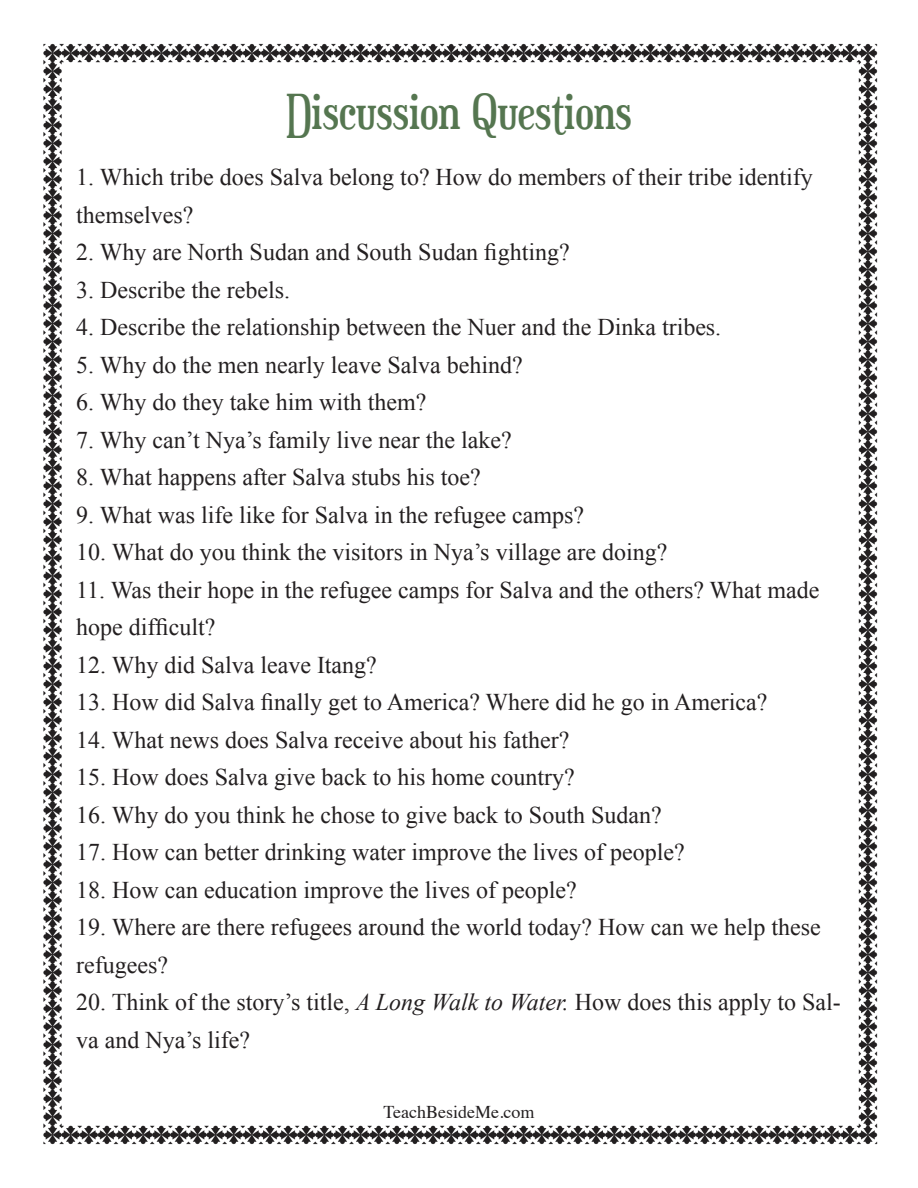
<style>
.page{position:relative;width:918px;height:1188px;background:#fff}
.page>*{position:absolute;margin:0;border:0;box-sizing:border-box;transform-origin:0 0}
.t1{font:48px "Euphorigenic";color:#557650}
.t2{font:24px/37.5px "Times New Roman";color:#231f20}
.t3{font:18px "Times";color:#231f20}
.s1{font-style:italic}
</style>
<div class="page">
<img style="left:43px;top:43px;width:835px;height:1102px">
<p class="t1" style="left:286px;top:82px;width:347px">Discussion Questions</p>
<p class="t2" style="left:76px;top:158px;width:738px">1. Which tribe does Salva belong to? How do members of their tribe identify themselves?</p>
<p class="t2" style="left:76px;top:233px;width:495px">2. Why are North Sudan and South Sudan fighting?</p>
<p class="t2" style="left:76px;top:270px;width:215px">3. Describe the rebels.</p>
<p class="t2" style="left:76px;top:308px;width:647px">4. Describe the relationship between the Nuer and the Dinka tribes.</p>
<p class="t2" style="left:76px;top:345px;width:448px">5. Why do the men nearly leave Salva behind?</p>
<p class="t2" style="left:76px;top:383px;width:352px">6. Why do they take him with them?</p>
<p class="t2" style="left:76px;top:420px;width:437px">7. Why can’t Nya’s family live near the lake?</p>
<p class="t2" style="left:76px;top:458px;width:406px">8. What happens after Salva stubs his toe?</p>
<p class="t2" style="left:76px;top:495px;width:510px">9. What was life like for Salva in the refugee camps?</p>
<p class="t2" style="left:76px;top:533px;width:593px">10. What do you think the visitors in Nya’s village are doing?</p>
<p class="t2" style="left:76px;top:570px;width:745px">11. Was their hope in the refugee camps for Salva and the others? What made hope difficult?</p>
<p class="t2" style="left:76px;top:645px;width:302px">12. Why did Salva leave Itang?</p>
<p class="t2" style="left:76px;top:683px;width:693px">13. How did Salva finally get to America? Where did he go in America?</p>
<p class="t2" style="left:76px;top:720px;width:495px">14. What news does Salva receive about his father?</p>
<p class="t2" style="left:76px;top:758px;width:500px">15. How does Salva give back to his home country?</p>
<p class="t2" style="left:76px;top:795px;width:587px">16. Why do you think he chose to give back to South Sudan?</p>
<p class="t2" style="left:76px;top:833px;width:610px">17. How can better drinking water improve the lives of people?</p>
<p class="t2" style="left:76px;top:870px;width:502px">18. How can education improve the lives of people?</p>
<p class="t2" style="left:76px;top:908px;width:746px">19. Where are there refugees around the world today? How can we help these</p>
<p class="t2" style="left:76px;top:945px;width:93px">refugees?</p>
<p class="t2" style="left:76px;top:983px;width:766px">20. Think of the story’s title, <span class="s1">A Long Walk to Water.</span> How does this apply to Sal&shy;va and Nya’s life?</p>
<p class="t3" style="left:383px;top:1095px;width:153px">TeachBesideMe.com</p>
</div>
